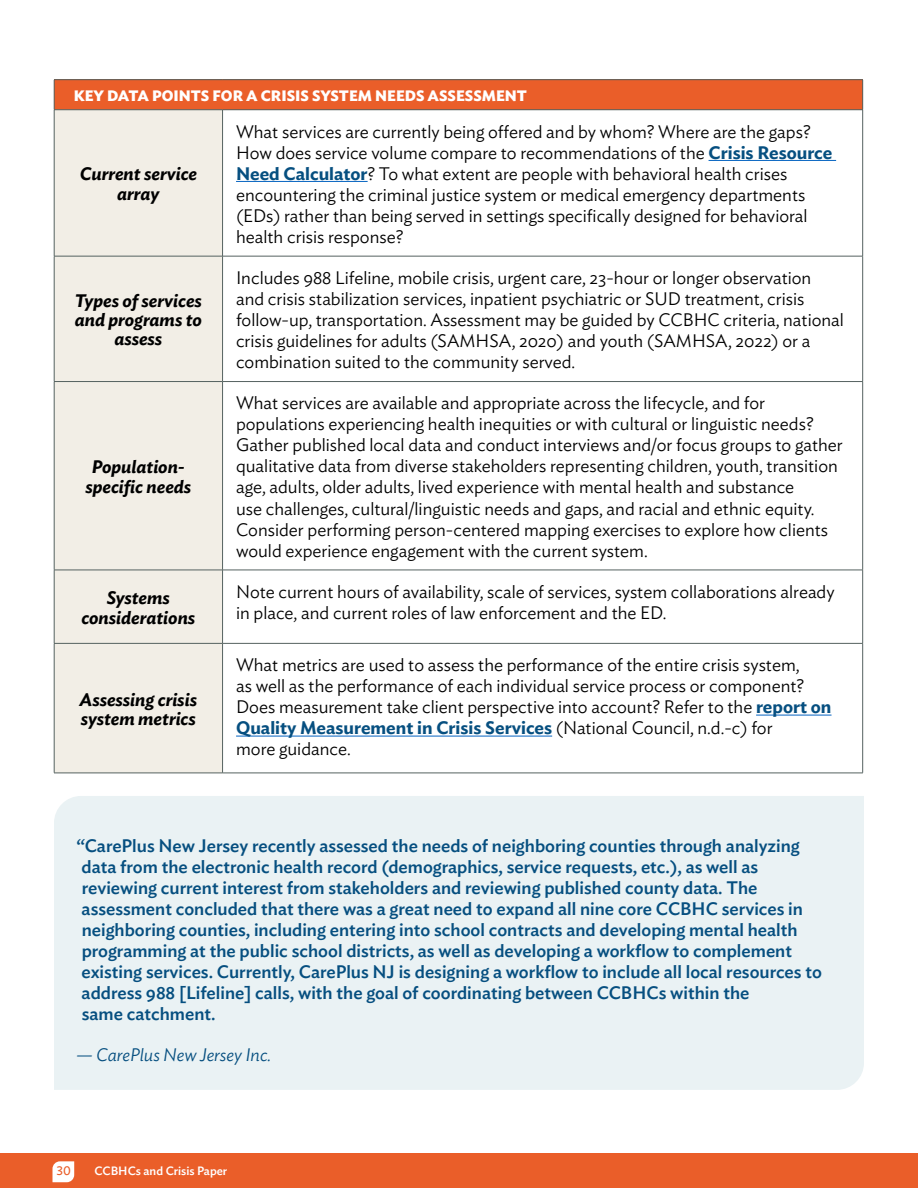
<style>
.page{position:relative;width:918px;height:1188px;background:#fff}
.page>*{position:absolute;margin:0;border:0;box-sizing:border-box;transform-origin:0 0}
.t1{font:300 18px/21px "Ideal Sans";color:#000}
.t2{font:500 18px/21px "Ideal Sans";color:#064f80}
.t3{font:italic 600 18px/19.4px "Ideal Sans";color:#000;text-align:center}
.t4{font:italic 300 18px "Ideal Sans";color:#064f80}
.t5{font:700 15px "Ideal Sans";color:#fff}
.t6{font:12.6px "Ideal Sans";color:#ea5e29}
.t7{font:500 12px "Ideal Sans";color:#fff}
.s1{font-weight:600;color:#064f80}
</style>
<div class="page">
<div style="left:0;top:1154px;width:918px;height:34px;background:#ea5e29"></div>
<svg style="left:52px;top:1161px;width:22px;height:21px"></svg>
<div style="left:54px;top:80px;width:809px;height:30px;background:#ea5e29"></div>
<div style="left:55px;top:110px;width:167px;height:663px;background:#f2eee6"></div>
<hr style="left:54px;top:79px;width:169px;height:1px;background:#556260">
<hr style="left:54px;top:80px;width:1px;height:30px;background:#556260">
<hr style="left:223px;top:79px;width:640px;height:1px;background:#556260">
<hr style="left:862px;top:80px;width:1px;height:30px;background:#556260">
<hr style="left:223px;top:109px;width:640px;height:1px;background:#556260">
<hr style="left:862px;top:110px;width:1px;height:146px;background:#556260">
<hr style="left:223px;top:256px;width:640px;height:1px;background:#556260">
<hr style="left:862px;top:256px;width:1px;height:125px;background:#556260">
<hr style="left:223px;top:381px;width:640px;height:1px;background:#556260">
<hr style="left:862px;top:382px;width:1px;height:188px;background:#556260">
<hr style="left:223px;top:570px;width:640px;height:1px;background:#556260">
<hr style="left:862px;top:570px;width:1px;height:73px;background:#556260">
<hr style="left:223px;top:643px;width:640px;height:1px;background:#556260">
<hr style="left:862px;top:644px;width:1px;height:129px;background:#556260">
<hr style="left:223px;top:773px;width:640px;height:1px;background:#556260">
<hr style="left:54px;top:109px;width:169px;height:1px;background:#556260">
<hr style="left:54px;top:110px;width:1px;height:146px;background:#556260">
<hr style="left:222px;top:110px;width:1px;height:146px;background:#556260">
<hr style="left:54px;top:256px;width:169px;height:1px;background:#556260">
<hr style="left:54px;top:256px;width:1px;height:125px;background:#556260">
<hr style="left:222px;top:256px;width:1px;height:125px;background:#556260">
<hr style="left:54px;top:381px;width:169px;height:1px;background:#556260">
<hr style="left:54px;top:382px;width:1px;height:188px;background:#556260">
<hr style="left:222px;top:382px;width:1px;height:188px;background:#556260">
<hr style="left:54px;top:570px;width:169px;height:1px;background:#556260">
<hr style="left:54px;top:570px;width:1px;height:73px;background:#556260">
<hr style="left:222px;top:570px;width:1px;height:73px;background:#556260">
<hr style="left:54px;top:643px;width:169px;height:1px;background:#556260">
<hr style="left:54px;top:644px;width:1px;height:129px;background:#556260">
<hr style="left:222px;top:644px;width:1px;height:129px;background:#556260">
<hr style="left:54px;top:773px;width:169px;height:1px;background:#556260">
<hr style="left:709px;top:160px;width:127px;height:1px;background:#0563c1">
<hr style="left:236px;top:181px;width:132px;height:1px;background:#0563c1">
<hr style="left:756px;top:715px;width:76px;height:1px;background:#0563c1">
<hr style="left:236px;top:736px;width:316px;height:1px;background:#0563c1">
<div style="left:54px;top:796px;width:810px;height:294px;background:#eaf2f4"></div>
<p class="t5" style="left:74px;top:83px;width:455px">KEY DATA POINTS FOR A CRISIS SYSTEM NEEDS ASSESSMENT</p>
<p class="t3" style="left:80px;top:163px;width:119px">Current service array</p>
<p class="t3" style="left:75px;top:289px;width:129px">Types of services and programs to assess</p>
<p class="t3" style="left:85px;top:456px;width:108px">Population&shy;specific needs</p>
<p class="t1" style="left:236px;top:119px;width:598px">What services are currently being offered and by whom? Where are the gaps?<br>How does service volume compare to recommendations of the <span class="s1">Crisis Resource Need Calculator</span>? To what extent are people with behavioral health crises encountering the criminal justice system or medical emergency departments (EDs) rather than being served in settings specifically designed for behavioral health crisis response?</p>
<p class="t1" style="left:236px;top:266px;width:609px">Includes 988 Lifeline, mobile crisis, urgent care, 23-hour or longer observation and crisis stabilization services, inpatient psychiatric or SUD treatment, crisis follow-up, transportation. Assessment may be guided by CCBHC criteria, national crisis guidelines for adults (SAMHSA, 2020) and youth (SAMHSA, 2022) or a combination suited to the community served.</p>
<p class="t1" style="left:236px;top:391px;width:608px">What services are available and appropriate across the lifecycle, and for populations experiencing health inequities or with cultural or linguistic needs?<br>Gather published local data and conduct interviews and/or focus groups to gather qualitative data from diverse stakeholders representing children, youth, transition age, adults, older adults, lived experience with mental health and substance<br>use challenges, cultural/linguistic needs and gaps, and racial and ethnic equity.<br>Consider performing person-centered mapping exercises to explore how clients would experience engagement with the current system.</p>
<p class="t3" style="left:81px;top:587px;width:115px">Systems considerations</p>
<p class="t1" style="left:236px;top:580px;width:600px">Note current hours of availability, scale of services, system collaborations already in place, and current roles of law enforcement and the ED.</p>
<p class="t3" style="left:80px;top:688px;width:119px;text-align:left">Assessing crisis system metrics</p>
<p class="t1" style="left:236px;top:653px;width:597px">What metrics are used to assess the performance of the entire crisis system,<br>as well as the performance of each individual service process or component?<br>Does measurement take client perspective into account? Refer to the <span class="s1">report on Quality Measurement in Crisis Services</span> (National Council, n.d.-c) for<br>more guidance.</p>
<p class="t2" style="left:77px;top:834px;width:747px">“CarePlus New Jersey recently assessed the needs of neighboring counties through analyzing data from the electronic health record (demographics, service requests, etc.), as well as reviewing current interest from stakeholders and reviewing published county data. The assessment concluded that there was a great need to expand all nine core CCBHC services in neighboring counties, including entering into school contracts and developing mental health programming at the public school districts, as well as developing a workflow to complement existing services. Currently, CarePlus NJ is designing a workflow to include all local resources to address 988 [Lifeline] calls, with the goal of coordinating between CCBHCs within the<br>same catchment.</p>
<p class="t4" style="left:76px;top:1041px;width:197px">— CarePlus New Jersey Inc.</p>
<p class="t6" style="left:56px;top:1161px;width:16px">30</p>
<p class="t7" style="left:94px;top:1162px;width:134px">CCBHCs and Crisis Paper</p>
</div>
